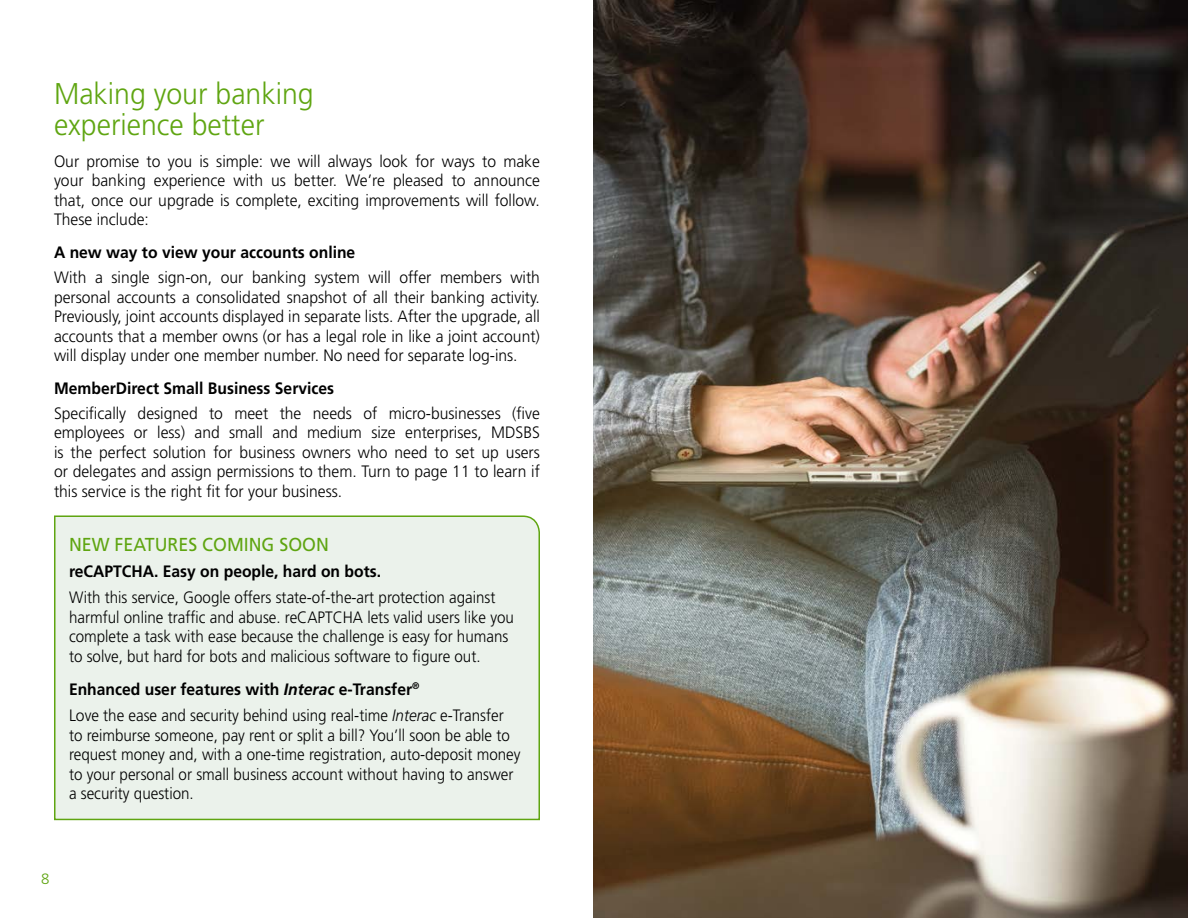
<style>
.page{position:relative;width:1188px;height:918px;background:#fff}
.page>*{position:absolute;margin:0;border:0;box-sizing:border-box;transform-origin:0 0}
.t1{font:300 30px/31.5px "Frutiger";color:#5fa511;scale:.95 1}
.t2{font:18.75px "Frutiger";color:#5fa511;scale:.95 1}
.t3{font:300 16.5px/19.5px "Frutiger";color:#000;text-align:justify;scale:.95 1}
.t4{font:300 16.5px/19.5px "Frutiger";color:#000;scale:.92 1}
.t5{font:700 16.5px "Frutiger";color:#000;scale:.95 1}
.t6{font:300 15px "Frutiger";color:#5fa511}
.s1{font-weight:700}
.s2{font-weight:700;font-style:italic}
.s3{font-style:italic}
</style>
<div class="page">
<div style="left:54px;top:515px;width:486px;height:306px;background:#ebf2eb"></div>
<img style="left:593px;top:0;width:595px;height:918px">
<h1 class="t1" style="left:54px;top:78px;width:275px">Making your banking experience better</h1>
<p class="t3" style="left:54px;top:151px;width:513px">Our promise to you is simple: we will always look for ways to make your banking experience with us better. We’re pleased to announce that, once our upgrade is complete, exciting improvements will follow.<br>These include:</p>
<p class="t5" style="left:54px;top:243px;width:319px">A new way to view your accounts online</p>
<p class="t3" style="left:54px;top:268px;width:513px">With a single sign-on, our banking system will offer members with personal accounts a consolidated snapshot of all their banking activity.<br>Previously, joint accounts displayed in separate lists. After the upgrade, all accounts that a member owns (or has a legal role in like a joint account) will display under one member number. No need for separate log-ins.</p>
<p class="t5" style="left:54px;top:379px;width:296px">MemberDirect Small Business Services</p>
<p class="t3" style="left:54px;top:404px;width:513px">Specifically designed to meet the needs of micro-businesses (five employees or less) and small and medium size enterprises, MDSBS is the perfect solution for business owners who need to set up users or delegates and assign permissions to them. Turn to page 11 to learn if this service is the right fit for your business.</p>
<p class="t2" style="left:69px;top:533px;width:275px">NEW FEATURES COMING SOON</p>
<p class="t5" style="left:69px;top:562px;width:330px">reCAPTCHA. Easy on people, hard on bots.</p>
<p class="t4" style="left:69px;top:588px;width:485px">With this service, Google offers state-of-the-art protection against harmful online traffic and abuse. reCAPTCHA lets valid users like you complete a task with ease because the challenge is easy for humans to solve, but hard for bots and malicious software to figure out.</p>
<p class="t3" style="left:69px;top:676px;width:459px;line-height:26.2px"><span class="s1">Enhanced user features with</span> <span class="s2">Interac</span> <span class="s1">e-Transfer</span><sup>®<br></sup>Love the ease and security behind using real-time <span class="s3">Interac</span> e-Transfer</p>
<p class="t4" style="left:69px;top:725px;width:492px">to reimburse someone, pay rent or split a bill? You’ll soon be able to request money and, with a one-time registration, auto-deposit money to your personal or small business account without having to answer a security question.</p>
<p class="t6" style="left:41px;top:870px;width:10px">8</p>
</div>
